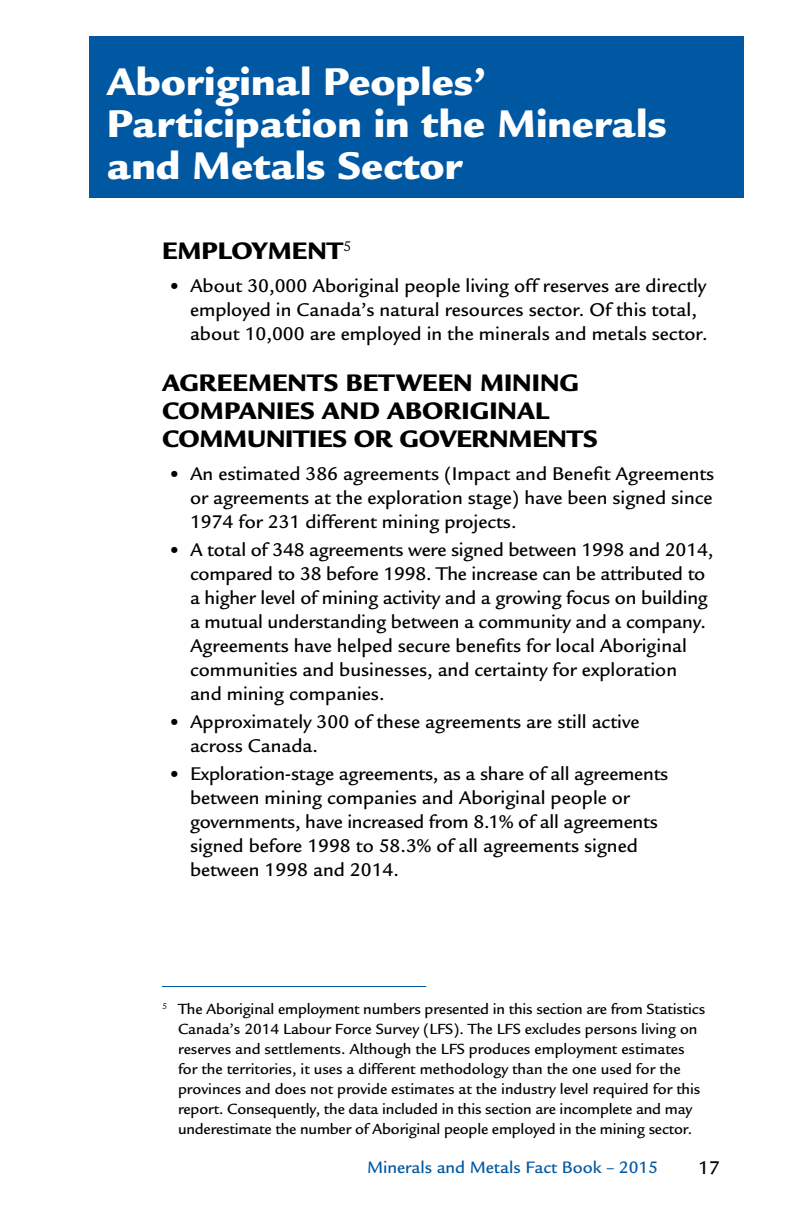
<style>
.page{position:relative;width:792px;height:1224px;background:#fff}
.page>*{position:absolute;margin:0;border:0;box-sizing:border-box;transform-origin:0 0}
.t1{font:900 42px/42px "Legacy Sans Std";color:#fff}
.t2{font:900 26px/28px "Legacy Sans Std";color:#000}
.t3{font:500 20px/24px "Legacy Sans Std";color:#000}
.t4{font:500 18px "Legacy Sans Std";color:#0058a3}
.t5{font:500 16px/20px "Legacy Sans Std";color:#000}
.s1{font-weight:900;font-size:32px}
</style>
<div class="page">
<hr style="left:162px;top:986px;width:264px;height:1px;background:#0058a3">
<div style="left:89px;top:36px;width:654px;height:162px;background:#0058a3"></div>
<h1 class="t1" style="left:107px;top:61px;width:562px">Aboriginal Peoples’<br>Participation in the Minerals and Metals Sector</h1>
<h2 class="t2" style="left:162px;top:237px;width:191px">EMPLOYMENT<sup>5</sup></h2>
<p class="t3" style="left:190px;top:274px;width:519px;text-indent:-20px"><span class="s1">·</span> About 30,000 Aboriginal people living off reserves are directly employed in Canada’s natural resources sector. Of this total, about 10,000 are employed in the minerals and metals sector.</p>
<h2 class="t2" style="left:162px;top:368px;width:437px">AGREEMENTS BETWEEN MINING<br>COMPANIES AND ABORIGINAL<br>COMMUNITIES OR GOVERNMENTS</h2>
<p class="t3" style="left:190px;top:461px;width:526px;text-align:justify;text-indent:-20px"><span class="s1">·</span> An estimated 386 agreements (Impact and Benefit Agreements or agreements at the exploration stage) have been signed since 1974 for 231 different mining projects.</p>
<p class="t3" style="left:190px;top:538px;width:525px;text-indent:-20px"><span class="s1">·</span> A total of 348 agreements were signed between 1998 and 2014, compared to 38 before 1998. The increase can be attributed to a higher level of mining activity and a growing focus on building a mutual understanding between a community and a company.<br>Agreements have helped secure benefits for local Aboriginal communities and businesses, and certainty for exploration and mining companies.</p>
<p class="t3" style="left:190px;top:710px;width:451px;text-indent:-20px"><span class="s1">·</span> Approximately 300 of these agreements are still active across Canada.</p>
<p class="t3" style="left:190px;top:762px;width:480px;text-indent:-20px"><span class="s1">·</span> Exploration-stage agreements, as a share of all agreements between mining companies and Aboriginal people or governments, have increased from 8.1% of all agreements signed before 1998 to 58.3% of all agreements signed between 1998 and 2014.</p>
<p class="t5" style="left:178px;top:999px;width:529px;text-indent:-16px"><sup>5</sup> The Aboriginal employment numbers presented in this section are from Statistics Canada’s 2014 Labour Force Survey (LFS). The LFS excludes persons living on reserves and settlements. Although the LFS produces employment estimates for the territories, it uses a different methodology than the one used for the provinces and does not provide estimates at the industry level required for this report. Consequently, the data included in this section are incomplete and may underestimate the number of Aboriginal people employed in the mining sector.</p>
<p class="t4" style="left:367px;top:1157px;width:293px">Minerals and Metals Fact Book – 2015</p>
<p class="t3" style="left:698px;top:1156px;width:23px">17</p>
</div>
